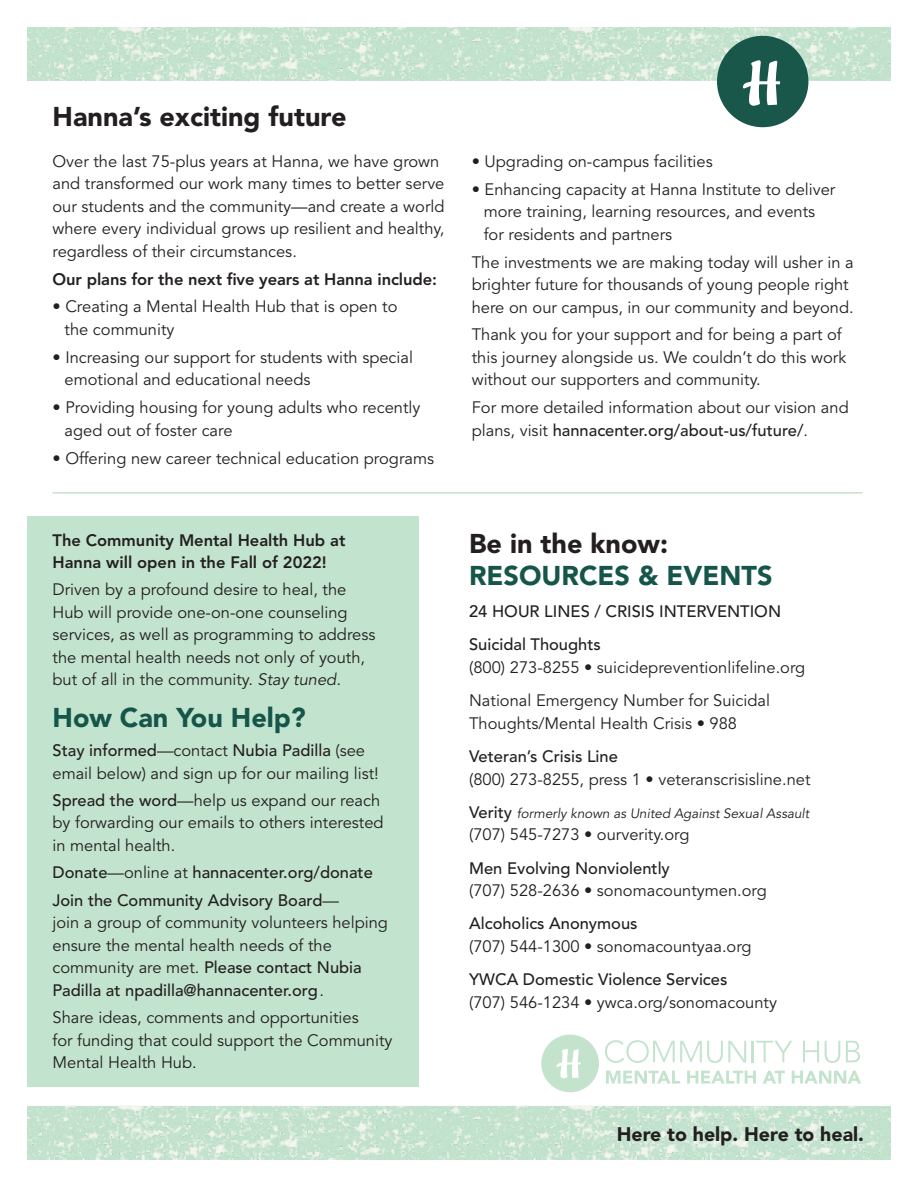
<style>
.page{position:relative;width:918px;height:1188px;background:#fff}
.page>*{position:absolute;margin:0;border:0;box-sizing:border-box;transform-origin:0 0}
.t1{font:900 27px "Avenir LT Std";color:#231f20}
.t2{font:900 27px "Avenir LT Std";color:#15554a}
.t3{font:900 19.5px "Avenir LT Std";color:#231f20}
.t4{font:16.5px/22.5px "Avenir LT Std";color:#231f20}
.t5{font:500 16.5px/27.3px "Avenir LT Std";color:#231f20}
.t6{font:800 16.5px/22.5px "Avenir LT Std";color:#231f20}
.t7{font:italic 13.5px "Avenir LT Std";color:#231f20}
.s1{font-weight:500}
.s2{font-style:italic}
.s3{font-weight:400}
.s4{color:#221e1f}
.s5{font-weight:500;font-style:normal;font-size:16.5px}
</style>
<div class="page">
<div style="left:27px;top:516px;width:391px;height:570px;background:#c2e3cd"></div>
<hr style="left:53px;top:492px;width:810px;height:2px;background:#c2e3cd">
<img style="left:27px;top:27px;width:864px;height:54px">
<img style="left:27px;top:1106px;width:864px;height:54px">
<div style="left:541px;top:1035px;width:58px;height:57px;background:#c3e3cd;border-radius:50%"></div>
<svg style="left:556px;top:1049px;width:25px;height:29px"></svg>
<svg style="left:605px;top:1040px;width:141px;height:23px"></svg>
<hr style="left:751px;top:1041px;width:3px;height:21px;background:#c3e3cd">
<svg style="left:756px;top:1041px;width:36px;height:21px"></svg>
<svg style="left:803px;top:1041px;width:16px;height:21px"></svg>
<svg style="left:825px;top:1041px;width:15px;height:22px"></svg>
<svg style="left:846px;top:1041px;width:14px;height:21px"></svg>
<svg style="left:606px;top:1071px;width:74px;height:13px"></svg>
<svg style="left:687px;top:1071px;width:69px;height:13px"></svg>
<svg style="left:763px;top:1071px;width:22px;height:13px"></svg>
<svg style="left:792px;top:1071px;width:69px;height:13px"></svg>
<div style="left:717px;top:36px;width:91px;height:91px;background:#18574a;border-radius:50%"></div>
<svg style="left:743px;top:60px;width:37px;height:46px"></svg>
<h1 class="t1" style="left:53px;top:100px;width:295px">Hanna’s exciting future</h1>
<p class="t4" style="left:53px;top:150px;width:394px">Over the last 75-plus years at Hanna, we have grown and transformed our work many times to better serve our students and the community—and create a world where every individual grows up resilient and healthy, regardless of their circumstances.</p>
<p class="t6" style="left:53px;top:268px;width:386px">Our plans for the next five years at Hanna include:</p>
<p class="t4" style="left:65px;top:296px;width:334px;text-indent:-12px">• Creating a Mental Health Hub that is open to the community</p>
<p class="t4" style="left:65px;top:346px;width:350px;text-indent:-12px">• Increasing our support for students with special emotional and educational needs</p>
<p class="t4" style="left:65px;top:397px;width:357px;text-indent:-12px">• Providing housing for young adults who recently aged out of foster care</p>
<p class="t4" style="left:53px;top:447px;width:383px">• Offering new career technical education programs</p>
<p class="t4" style="left:472px;top:150px;width:243px">• Upgrading on-campus facilities</p>
<p class="t4" style="left:484px;top:178px;width:353px;text-indent:-12px">• Enhancing capacity at Hanna Institute to deliver more training, learning resources, and events for residents and partners</p>
<p class="t4" style="left:472px;top:251px;width:384px">The investments we are making today will usher in a brighter future for thousands of young people right here on our campus, in our community and beyond.</p>
<p class="t4" style="left:472px;top:324px;width:376px">Thank you for your support and for being a part of this journey alongside us. We couldn’t do this work without our supporters and community.</p>
<p class="t4" style="left:472px;top:397px;width:379px">For more detailed information about our vision and plans, visit <span class="s1">hannacenter.org/about-us/future/</span>.</p>
<p class="t6" style="left:53px;top:529px;width:295px">The Community Mental Health Hub at<br>Hanna will open in the Fall of 2022!</p>
<p class="t4" style="left:53px;top:579px;width:324px">Driven by a profound desire to heal, the Hub will provide one-on-one counseling services, as well as programming to address the mental health needs not only of youth, but of all in the community. <span class="s2">Stay tuned.</span></p>
<h1 class="t2" style="left:53px;top:701px;width:255px">How Can You Help?</h1>
<p class="t4" style="left:53px;top:740px;width:328px"><span class="s1">Stay informed</span>—contact <span class="s1">Nubia Padilla</span> (see email below) and sign up for our mailing list!</p>
<p class="t4" style="left:53px;top:789px;width:333px"><span class="s1">Spread the word</span>—help us expand our reach by forwarding our emails to others interested in mental health.</p>
<p class="t5" style="left:53px;top:859px;width:322px">Donate<span class="s3">—online at</span> hannacenter.org/donate<br>Join the Community Advisory Board<span class="s3">—</span></p>
<p class="t4" style="left:53px;top:912px;width:337px">join a group of community volunteers helping ensure the mental health needs of the community are met. <span class="s1">Please contact Nubia Padilla at npadilla@hannacenter.org</span><span class="s4">.</span></p>
<p class="t4" style="left:53px;top:1007px;width:342px">Share ideas, comments and opportunities<br>for funding that could support the Community<br>Mental Health Hub.</p>
<h1 class="t1" style="left:469px;top:528px;width:200px">Be in the know:</h1>
<h1 class="t2" style="left:469px;top:559px;width:305px">RESOURCES &amp; EVENTS</h1>
<p class="t5" style="left:469px;top:595px;width:313px;line-height:33.3px">24 HOUR LINES / CRISIS INTERVENTION<br>Suicidal Thoughts</p>
<p class="t4" style="left:469px;top:651px;width:338px;line-height:33.3px">(800) 273-8255 • suicidepreventionlifeline.org<br>National Emergency Number for Suicidal</p>
<p class="t4" style="left:469px;top:712px;width:269px">Thoughts/Mental Health Crisis • 988</p>
<p class="t5" style="left:469px;top:743px;width:150px">Veteran’s Crisis Line</p>
<p class="t4" style="left:469px;top:768px;width:343px">(800) 273-8255, press 1 • veteranscrisisline.net</p>
<p class="t7" style="left:469px;top:805px;width:342px"><span class="s5">Verity</span> formerly known as United Against Sexual Assault</p>
<p class="t4" style="left:469px;top:824px;width:222px">(707) 545-7273 • ourverity.org</p>
<p class="t5" style="left:469px;top:855px;width:202px">Men Evolving Nonviolently</p>
<p class="t4" style="left:469px;top:880px;width:299px">(707) 528-2636 • sonomacountymen.org</p>
<p class="t5" style="left:469px;top:911px;width:170px">Alcoholics Anonymous</p>
<p class="t4" style="left:469px;top:936px;width:284px">(707) 544-1300 • sonomacountyaa.org</p>
<p class="t5" style="left:469px;top:966px;width:260px">YWCA Domestic Violence Services</p>
<p class="t4" style="left:469px;top:991px;width:309px">(707) 546-1234 • ywca.org/sonomacounty</p>
<p class="t3" style="left:617px;top:1123px;width:249px">Here to help. Here to heal.</p>
</div>
